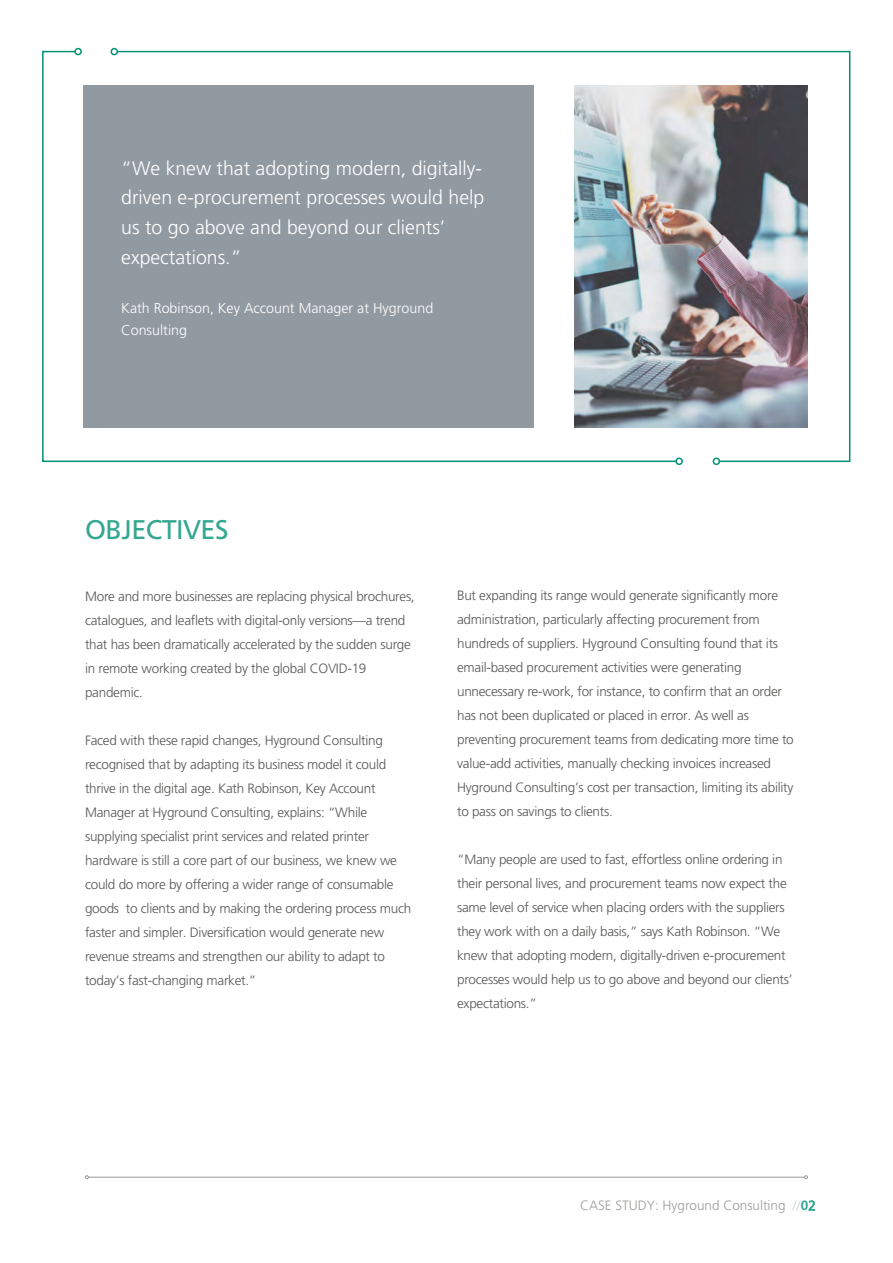
<style>
.page{position:relative;width:893px;height:1263px;background:#fff}
.page>*{position:absolute;margin:0;border:0;box-sizing:border-box;transform-origin:0 0}
.t1{font:27px "Frutiger";letter-spacing:-.02em;color:#33a791}
.t2{font:300 19.5px/29.7px "Frutiger";color:#fff}
.t3{font:300 14.25px/21.8px "Frutiger";color:#fff}
.t4{font:300 13.5px/24px "Frutiger";letter-spacing:-.02em;color:#575756}
.t5{font:300 13.5px "Frutiger";color:#9d9d9c}
.s1{color:#c7ced2}
.s2{font-weight:700;color:#33a791}
.s3{color:#33a791}
</style>
<div class="page">
<svg style="left:42px;top:50px;width:74px;height:413px"></svg>
<div style="left:74px;top:48px;width:8px;height:7px;border:2px solid #009176;border-radius:50%"></div>
<div style="left:675px;top:458px;width:8px;height:7px;border:2px solid #009176;border-radius:50%"></div>
<svg style="left:116px;top:50px;width:735px;height:413px"></svg>
<div style="left:713px;top:458px;width:7px;height:7px;border:2px solid #009176;border-radius:50%"></div>
<div style="left:111px;top:48px;width:7px;height:7px;border:2px solid #009176;border-radius:50%"></div>
<div style="left:84px;top:85px;width:450px;height:343px;background:#919aa0"></div>
<hr style="left:88px;top:1177px;width:716px;height:1px;background:#878787">
<svg style="left:85px;top:1175px;width:4px;height:4px"></svg>
<svg style="left:804px;top:1175px;width:4px;height:4px"></svg>
<img style="left:575px;top:85px;width:233px;height:343px">
<h2 class="t2" style="left:121px;top:153px;width:364px">“We knew that adopting modern, digitally&shy;driven e-procurement processes would help us to go above and beyond our clients’ expectations.”</h2>
<p class="t3" style="left:121px;top:297px;width:314px">Kath Robinson, Key Account Manager at Hyground<br>Consulting</p>
<h1 class="t1" style="left:85px;top:513px;width:145px">OBJECTIVES</h1>
<p class="t4" style="left:85px;top:585px;width:331px">More and more businesses are replacing physical brochures, catalogues, and leaflets with digital-only versions—a trend that has been dramatically accelerated by the sudden surge in remote working created by the global COVID-19 pandemic.</p>
<p class="t4" style="left:85px;top:729px;width:328px">Faced with these rapid changes, Hyground Consulting recognised that by adapting its business model it could thrive in the digital age. Kath Robinson, Key Account Manager at Hyground Consulting, explains: “While supplying specialist print services and related printer hardware is still a core part of our business, we knew we could do more by offering a wider range of consumable goods to clients and by making the ordering process much faster and simpler. Diversification would generate new revenue streams and strengthen our ability to adapt to today’s fast-changing market.”</p>
<p class="t4" style="left:457px;top:584px;width:338px">But expanding its range would generate significantly more administration, particularly affecting procurement from hundreds of suppliers. Hyground Consulting found that its email-based procurement activities were generating unnecessary re-work, for instance, to confirm that an order has not been duplicated or placed in error. As well as preventing procurement teams from dedicating more time to value-add activities, manually checking invoices increased Hyground Consulting’s cost per transaction, limiting its ability to pass on savings to clients.</p>
<p class="t4" style="left:457px;top:848px;width:337px">“Many people are used to fast, effortless online ordering in their personal lives, and procurement teams now expect the same level of service when placing orders with the suppliers they work with on a daily basis,” says Kath Robinson. “We knew that adopting modern, digitally-driven e-procurement processes would help us to go above and beyond our clients’ expectations.”</p>
<p class="t5" style="left:580px;top:1198px;width:237px">CASE STUDY: Hyground Consulting <span class="s1">//</span><span class="s2">0</span><span class="s3">2</span></p>
</div>
